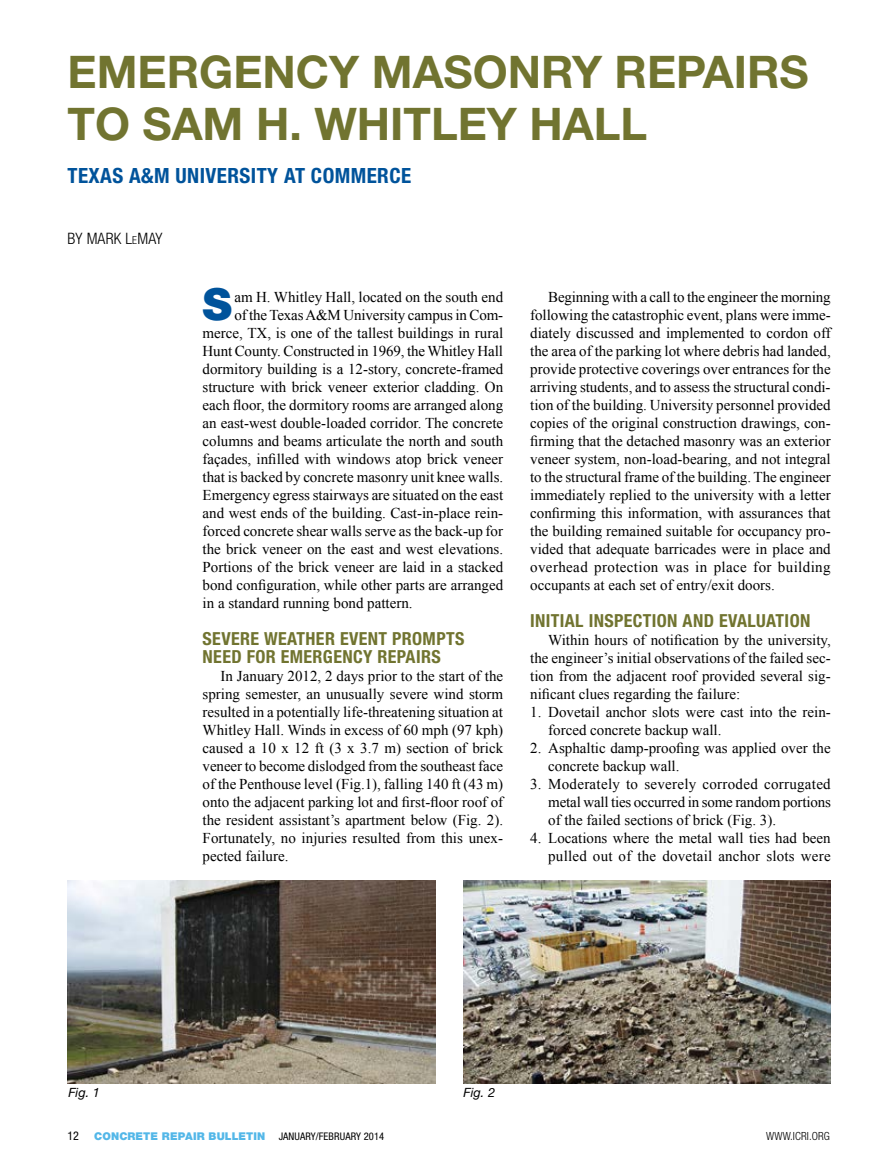
<style>
.page{position:relative;width:878px;height:1175px;background:#fff}
.page>*{position:absolute;margin:0;border:0;box-sizing:border-box;transform-origin:0 0}
.t1{font:700 45px/52.5px "Helvetica Neue LT Std";color:#717430}
.t2{font:900 44.25px "Helvetica Neue LT Std";color:#00539b}
.t3{font:700 condensed 21px "Helvetica Neue LT Std";letter-spacing:.02em;color:#00539b}
.t4{font:700 condensed 18px/18px "Helvetica Neue LT Std";letter-spacing:.02em;color:#717430}
.t5{font:300 condensed 15.75px "Helvetica Neue LT Std";letter-spacing:.01em;color:#000}
.t6{font:15px/18px "Times New Roman";color:#000;text-align:justify}
.t7{font:italic 12.75px "Helvetica Neue LT Std";color:#000}
.t8{font:condensed 12px "Helvetica Neue LT Std";color:#000}
.t9{font:300 condensed 11.25px "Helvetica Neue LT Std";letter-spacing:.01em;color:#000}
.t10{font:900 10.8px "Helvetica Neue LT Std";letter-spacing:.01em;color:#53b7e8}
.t11{font:condensed 10.5px "Helvetica Neue LT Std";letter-spacing:.01em;color:#000}
.s1{font-size:10.95px}
</style>
<div class="page">
<img style="left:68px;top:880px;width:367px;height:203px">
<img style="left:463px;top:880px;width:367px;height:203px">
<h1 class="t1" style="left:68px;top:44px;width:742px">EMERGENCY MASONRY REPAIRS<br>TO SAM H. WHITLEY HALL</h1>
<h3 class="t3" style="left:68px;top:163px;width:345px">TEXAS A&amp;M UNIVERSITY AT COMMERCE</h3>
<p class="t5" style="left:68px;top:229px;width:96px">BY MARK L<span class="s1">e</span>MAY</p>
<h2 class="t2" style="left:202px;top:278px;width:31px">S</h2>
<p class="t6" style="left:234px;top:288px;width:270px">am H. Whitley Hall, located on the south end</p>
<p class="t6" style="left:234px;top:306px;width:270px">of the Texas A&amp;M University campus in Com-</p>
<p class="t6" style="left:203px;top:324px;width:302px">merce, TX, is one of the tallest buildings in rural</p>
<p class="t6" style="left:203px;top:342px;width:302px">Hunt County. Constructed in 1969, the Whitley Hall</p>
<p class="t6" style="left:203px;top:360px;width:302px">dormitory building is a 12-story, concrete-framed</p>
<p class="t6" style="left:203px;top:378px;width:302px">structure with brick veneer exterior cladding. On</p>
<p class="t6" style="left:203px;top:396px;width:302px">each floor, the dormitory rooms are arranged along</p>
<p class="t6" style="left:203px;top:414px;width:302px">an east-west double-loaded corridor. The concrete</p>
<p class="t6" style="left:203px;top:432px;width:302px">columns and beams articulate the north and south</p>
<p class="t6" style="left:203px;top:450px;width:302px">façades, infilled with windows atop brick veneer</p>
<p class="t6" style="left:203px;top:468px;width:302px">that is backed by concrete masonry unit knee walls.</p>
<p class="t6" style="left:203px;top:486px;width:302px">Emergency egress stairways are situated on the east</p>
<p class="t6" style="left:203px;top:504px;width:302px">and west ends of the building. Cast-in-place rein-</p>
<p class="t6" style="left:203px;top:522px;width:302px">forced concrete shear walls serve as the back-up for</p>
<p class="t6" style="left:203px;top:540px;width:302px">the brick veneer on the east and west elevations.</p>
<p class="t6" style="left:203px;top:558px;width:302px">Portions of the brick veneer are laid in a stacked</p>
<p class="t6" style="left:203px;top:576px;width:302px">bond configuration, while other parts are arranged</p>
<p class="t6" style="left:203px;top:594px;width:211px">in a standard running bond pattern.</p>
<p class="t4" style="left:202px;top:629px;width:263px">SEVERE WEATHER EVENT PROMPTS<br>NEED FOR EMERGENCY REPAIRS</p>
<p class="t6" style="left:202px;top:666px;width:302px;text-indent:18px">In January 2012, 2 days prior to the start of the spring semester, an unusually severe wind storm resulted in a potentially life-threatening situation at Whitley Hall. Winds in excess of 60 mph (97 kph) caused a 10 x 12 ft (3 x 3.7 m) section of brick veneer to become dislodged from the southeast face of the Penthouse level (Fig.1), falling 140 ft (43 m) onto the adjacent parking lot and first-floor roof of the resident assistant’s apartment below (Fig. 2).<br>Fortunately, no injuries resulted from this unex&shy;pected failure.</p>
<p class="t6" style="left:530px;top:288px;width:302px;text-indent:18px">Beginning with a call to the engineer the morning following the catastrophic event, plans were imme&shy;diately discussed and implemented to cordon off the area of the parking lot where debris had landed, provide protective coverings over entrances for the arriving students, and to assess the structural condi&shy;tion of the building. University personnel provided copies of the original construction drawings, con&shy;firming that the detached masonry was an exterior veneer system, non-load-bearing, and not integral to the structural frame of the building. The engineer immediately replied to the university with a letter confirming this information, with assurances that the building remained suitable for occupancy pro&shy;vided that adequate barricades were in place and overhead protection was in place for building occupants at each set of entry/exit doors.</p>
<p class="t4" style="left:530px;top:611px;width:282px">INITIAL INSPECTION AND EVALUATION</p>
<p class="t6" style="left:530px;top:630px;width:302px;text-indent:18px">Within hours of notification by the university, the engineer’s initial observations of the failed sec&shy;tion from the adjacent roof provided several sig&shy;nificant clues regarding the failure:</p>
<p class="t6" style="left:548px;top:702px;width:284px;text-indent:-18px">1. Dovetail anchor slots were cast into the rein&shy;forced concrete backup wall.</p>
<p class="t6" style="left:548px;top:738px;width:284px;text-indent:-18px">2. Asphaltic damp-proofing was applied over the concrete backup wall.</p>
<p class="t6" style="left:548px;top:774px;width:284px;text-indent:-18px">3. Moderately to severely corroded corrugated metal wall ties occurred in some random portions of the failed sections of brick (Fig. 3).</p>
<p class="t6" style="left:530px;top:828px;width:302px;text-align:right">4. Locations where the metal wall ties had been pulled out of the dovetail anchor slots were</p>
<p class="t7" style="left:68px;top:1084px;width:33px">Fig. 1</p>
<p class="t7" style="left:463px;top:1084px;width:33px">Fig. 2</p>
<p class="t8" style="left:68px;top:1129px;width:13px">12</p>
<p class="t10" style="left:94px;top:1130px;width:173px">CONCRETE REPAIR BULLETIN</p>
<p class="t11" style="left:279px;top:1130px;width:107px">JANUARY/FEBRUARY 2014</p>
<p class="t9" style="left:766px;top:1129px;width:65px">WWW.ICRI.ORG</p>
</div>
